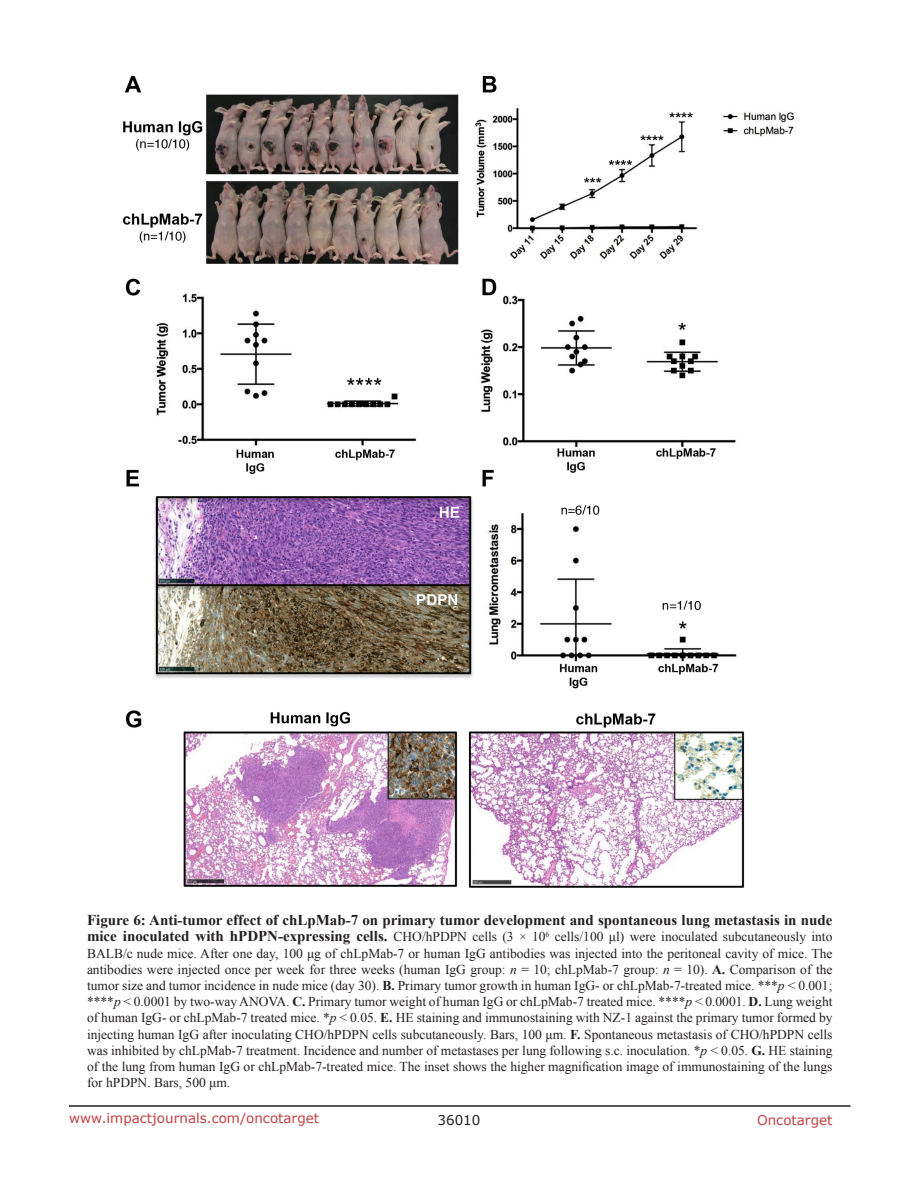
<style>
.page{position:relative;width:918px;height:1188px;background:#fff}
.page>*{position:absolute;margin:0;border:0;box-sizing:border-box;transform-origin:0 0}
.FigureText{font:700 15px "Times New Roman";color:#231f20}
.FigureText-2{font:13.5px/16.2px "Times New Roman";color:#231f20;text-align:justify}
.t1{font:13.5px "Verdana";color:#c24141}
.t2{font:13.5px "Verdana";color:#231f20}
.s1{font-weight:700;font-size:15px}
.s2{font-style:italic}
.s3{font-weight:700}
</style>
<div class="page">
<hr style="left:69px;top:1105px;width:781px;height:2px;background:#231f20">
<img style="left:124px;top:77px;width:670px;height:811px">
<p class="FigureText" style="left:87px;top:910px;width:747px">Figure 6: Anti-tumor effect of chLpMab-7 on primary tumor development and spontaneous lung metastasis in nude</p>
<p class="FigureText-2" style="left:87px;top:929px;width:747px"><span class="s1">mice inoculated with hPDPN-expressing cells.</span> CHO/hPDPN cells (3 × 10<sup>6</sup> cells/100 μl) were inoculated subcutaneously into BALB/c nude mice. After one day, 100 μg of chLpMab-7 or human IgG antibodies was injected into the peritoneal cavity of mice. The antibodies were injected once per week for three weeks (human IgG group: <span class="s2">n</span> = 10; chLpMab-7 group: <span class="s2">n</span> = 10). <span class="s3">A.</span> Comparison of the tumor size and tumor incidence in nude mice (day 30). <span class="s3">B.</span> Primary tumor growth in human IgG- or chLpMab-7-treated mice. ***<span class="s2">p</span> &lt; 0.001; ****<span class="s2">p</span> &lt; 0.0001 by two-way ANOVA. <span class="s3">C.</span> Primary tumor weight of human IgG or chLpMab-7 treated mice. ****<span class="s2">p</span> &lt; 0.0001. <span class="s3">D.</span> Lung weight of human IgG- or chLpMab-7 treated mice. *<span class="s2">p</span> &lt; 0.05. <span class="s3">E.</span> HE staining and immunostaining with NZ-1 against the primary tumor formed by injecting human IgG after inoculating CHO/hPDPN cells subcutaneously. Bars, 100 μm. <span class="s3">F.</span> Spontaneous metastasis of CHO/hPDPN cells was inhibited by chLpMab-7 treatment. Incidence and number of metastases per lung following s.c. inoculation. *<span class="s2">p</span> &lt; 0.05. <span class="s3">G.</span> HE staining of the lung from human IgG or chLpMab-7-treated mice. The inset shows the higher magnification image of immunostaining of the lungs for hPDPN. Bars, 500 μm.</p>
<p class="t1" style="left:69px;top:1109px;width:252px">www.impactjournals.com/oncotarget</p>
<p class="t2" style="left:438px;top:1111px;width:44px">36010</p>
<p class="t1" style="left:757px;top:1111px;width:77px">Oncotarget</p>
</div>
